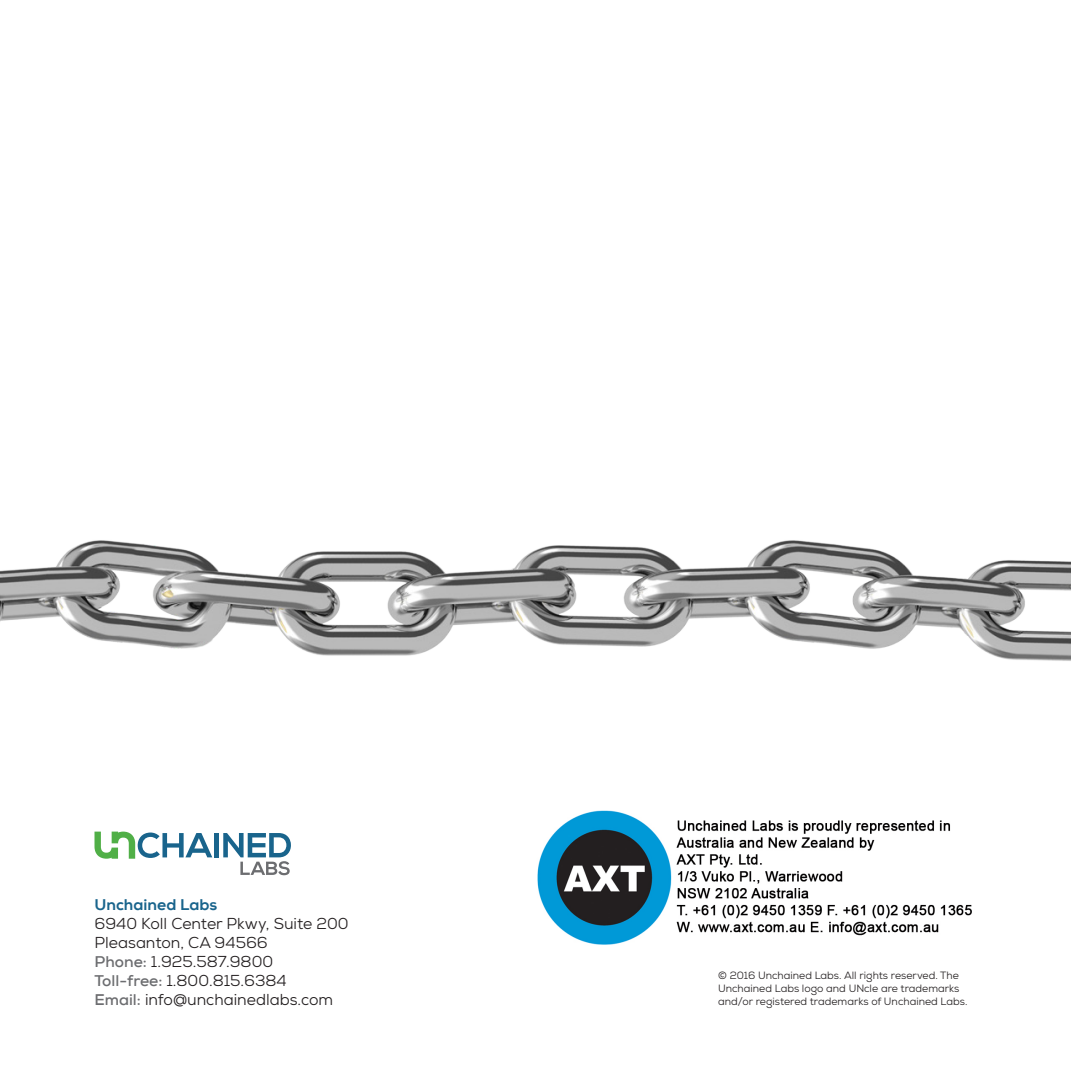
<style>
.page{position:relative;width:1071px;height:1071px;background:#fff}
.page>*{position:absolute;margin:0;border:0;box-sizing:border-box;transform-origin:0 0}
.t1{font:15.75px/18.9px "Nexa";color:#231f20}
.t2{font:15.75px "Nexa X Bold";color:#19648c}
.t3{font:10.5px/12.6px "Nexa";color:#231f20}
.s1{font-weight:700;color:#6c6d70}
</style>
<div class="page">
<img style="left:0;top:540px;width:1071px;height:121px">
<div style="left:214px;top:833px;width:5px;height:24px;background:#19648c"></div>
<svg style="left:223px;top:833px;width:68px;height:42px"></svg>
<svg style="left:95px;top:832px;width:117px;height:27px"></svg>
<img style="left:537px;top:810px;width:435px;height:135px">
<h1 class="t2" style="left:94px;top:895px;width:124px">Unchained Labs</h1>
<h1 class="t1" style="left:94px;top:914px;width:256px">6940 Koll Center Pkwy, Suite 200<br>Pleasanton, CA 94566<br><span class="s1">Phone:</span> 1.925.587.9800<br><span class="s1">Toll-free:</span> 1.800.815.6384<br><span class="s1">Email:</span> info@unchainedlabs.com</h1>
<p class="t3" style="left:718px;top:970px;width:251px">© 2016 Unchained Labs. All rights reserved. The<br>Unchained Labs logo and UNcle are trademarks and/or registered trademarks of Unchained Labs.</p>
</div>
